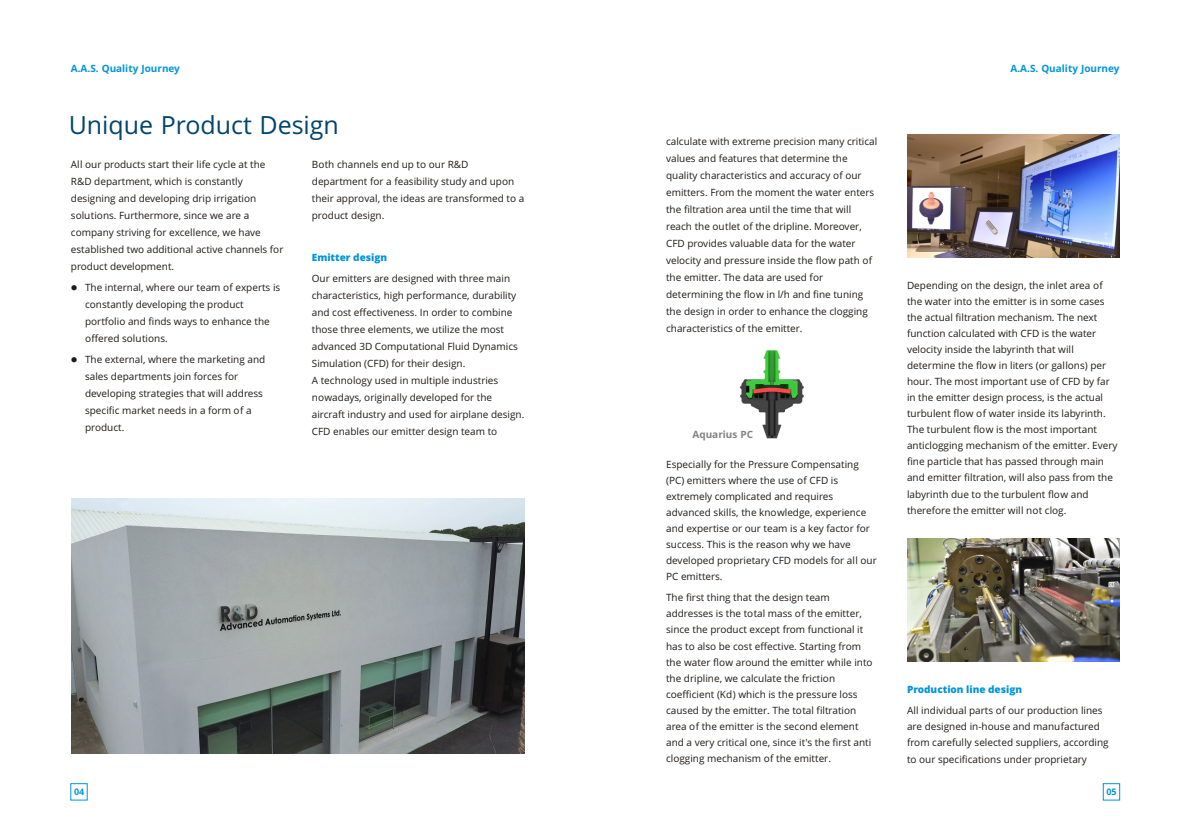
<style>
.page{position:relative;width:1191px;height:837px;background:#fff}
.page>*{position:absolute;margin:0;border:0;box-sizing:border-box;transform-origin:0 0}
.t1{font:25px "Open Sans";color:#00456b}
.t2{font:10px/16.1px "Open Sans";color:#1f1a17}
.t3{font:700 10px "Open Sans";color:#0094de}
.t4{font:800 10px "Open Sans";color:#0094de}
.t5{font:700 10px "Open Sans";color:#828282}
.t6{font:700 9px "Open Sans";color:#0094de}
</style>
<div class="page">
<img style="left:71px;top:498px;width:454px;height:255px">
<img style="left:907px;top:538px;width:213px;height:123px">
<div style="left:1103px;top:783px;width:17px;height:17px;border:1px solid #0094de"></div>
<img style="left:739px;top:350px;width:65px;height:89px">
<img style="left:907px;top:134px;width:212px;height:124px">
<p class="t3" style="left:71px;top:64px;width:111px">A.A.S. Quality Journey</p>
<h1 class="t1" style="left:69px;top:115px;width:272px">Unique Product Design</h1>
<p class="t2" style="left:71px;top:157px;width:196px">All our products start their life cycle at the</p>
<p class="t2" style="left:312px;top:157px;width:158px">Both channels end up to our R&amp;D</p>
<p class="t2" style="left:71px;top:174px;width:173px">R&amp;D department, which is constantly</p>
<p class="t2" style="left:312px;top:174px;width:204px">department for a feasibility study and upon</p>
<p class="t2" style="left:71px;top:191px;width:187px">designing and developing drip irrigation</p>
<p class="t2" style="left:312px;top:191px;width:214px">their approval, the ideas are transformed to a</p>
<p class="t2" style="left:71px;top:208px;width:180px">solutions. Furthermore, since we are a</p>
<p class="t2" style="left:312px;top:208px;width:74px">product design.</p>
<p class="t2" style="left:71px;top:225px;width:214px;line-height:17px">company striving for excellence, we have established two additional active channels for product development.</p>
<p class="t2" style="left:312px;top:272px;width:200px">Our emitters are designed with three main</p>
<p class="t2" style="left:71px;top:280px;width:211px">● The internal, where our team of experts is</p>
<p class="t2" style="left:312px;top:289px;width:206px">characteristics, high performance, durability</p>
<p class="t2" style="left:85px;top:297px;width:160px">constantly developing the product</p>
<p class="t2" style="left:312px;top:306px;width:202px">and cost effectiveness. In order to combine</p>
<p class="t2" style="left:85px;top:314px;width:186px">portfolio and finds ways to enhance the</p>
<p class="t2" style="left:312px;top:323px;width:194px">those three elements, we utilize the most</p>
<p class="t2" style="left:85px;top:331px;width:84px">offered solutions.</p>
<p class="t2" style="left:312px;top:340px;width:208px">advanced 3D Computational Fluid Dynamics</p>
<p class="t2" style="left:71px;top:353px;width:196px">● The external, where the marketing and</p>
<p class="t2" style="left:312px;top:357px;width:155px">Simulation (CFD) for their design.</p>
<p class="t2" style="left:85px;top:370px;width:155px">sales departments join forces for</p>
<p class="t2" style="left:312px;top:374px;width:188px">A technology used in multiple industries</p>
<p class="t2" style="left:85px;top:387px;width:179px">developing strategies that will address</p>
<p class="t2" style="left:312px;top:391px;width:182px">nowadays, originally developed for the</p>
<p class="t2" style="left:85px;top:404px;width:168px">specific market needs in a form of a</p>
<p class="t2" style="left:312px;top:408px;width:214px">aircraft industry and used for airplane design.</p>
<p class="t2" style="left:85px;top:421px;width:41px">product.</p>
<p class="t2" style="left:312px;top:425px;width:187px">CFD enables our emitter design team to</p>
<p class="t4" style="left:312px;top:253px;width:77px">Emitter design</p>
<p class="t6" style="left:74px;top:788px;width:12px">04</p>
<p class="t2" style="left:666px;top:134px;width:213px;line-height:17px">calculate with extreme precision many critical values and features that determine the quality characteristics and accuracy of our emitters. From the moment the water enters the filtration area until the time that will reach the outlet of the dripline. Moreover, CFD provides valuable data for the water velocity and pressure inside the flow path of the emitter. The data are used for</p>
<p class="t2" style="left:666px;top:287px;width:199px">determining the flow in l/h and fine tuning</p>
<p class="t3" style="left:1011px;top:64px;width:111px">A.A.S. Quality Journey</p>
<p class="t2" style="left:907px;top:278px;width:197px">Depending on the design, the inlet area of</p>
<p class="t2" style="left:907px;top:294px;width:199px">the water into the emitter is in some cases</p>
<p class="t2" style="left:666px;top:305px;width:203px">the design in order to enhance the clogging</p>
<p class="t2" style="left:907px;top:310px;width:192px">the actual filtration mechanism. The next</p>
<p class="t2" style="left:666px;top:322px;width:138px">characteristics of the emitter.</p>
<p class="t2" style="left:907px;top:326px;width:212px">function calculated with CFD is the water velocity inside the labyrinth that will determine the flow in liters (or gallons) per hour. The most important use of CFD by far in the emitter design process, is the actual turbulent flow of water inside its labyrinth.<br>The turbulent flow is the most important anticlogging mechanism of the emitter. Every</p>
<p class="t2" style="left:666px;top:457px;width:194px">Especially for the Pressure Compensating</p>
<p class="t2" style="left:907px;top:455px;width:208px">fine particle that has passed through main and emitter filtration, will also pass from the</p>
<p class="t5" style="left:693px;top:430px;width:62px">Aquarius PC</p>
<p class="t2" style="left:666px;top:473px;width:174px">(PC) emitters where the use of CFD is extremely complicated and requires</p>
<p class="t2" style="left:907px;top:487px;width:183px">labyrinth due to the turbulent flow and</p>
<p class="t2" style="left:666px;top:505px;width:202px">advanced skills, the knowledge, experience</p>
<p class="t2" style="left:907px;top:503px;width:161px">therefore the emitter will not clog.</p>
<p class="t2" style="left:666px;top:521px;width:212px">and expertise or our team is a key factor for success. This is the reason why we have developed proprietary CFD models for all our PC emitters.</p>
<p class="t2" style="left:666px;top:591px;width:208px">The first thing that the design team addresses is the total mass of the emitter, since the product except from functional it has to also be cost effective. Starting from the water flow around the emitter while into the dripline, we calculate the friction coefficient (Kd) which is the pressure loss caused by the emitter. The total filtration</p>
<p class="t4" style="left:907px;top:686px;width:117px">Production line design</p>
<p class="t2" style="left:907px;top:703px;width:197px">All individual parts of our production lines</p>
<p class="t2" style="left:666px;top:719px;width:194px">area of the emitter is the second element</p>
<p class="t2" style="left:907px;top:719px;width:194px">are designed in-house and manufactured</p>
<p class="t2" style="left:666px;top:735px;width:207px">and a very critical one, since it's the first anti</p>
<p class="t2" style="left:907px;top:736px;width:203px">from carefully selected suppliers, according</p>
<p class="t2" style="left:666px;top:751px;width:166px">clogging mechanism of the emitter.</p>
<p class="t2" style="left:907px;top:752px;width:181px">to our specifications under proprietary</p>
<p class="t6" style="left:1106px;top:788px;width:12px">05</p>
</div>
